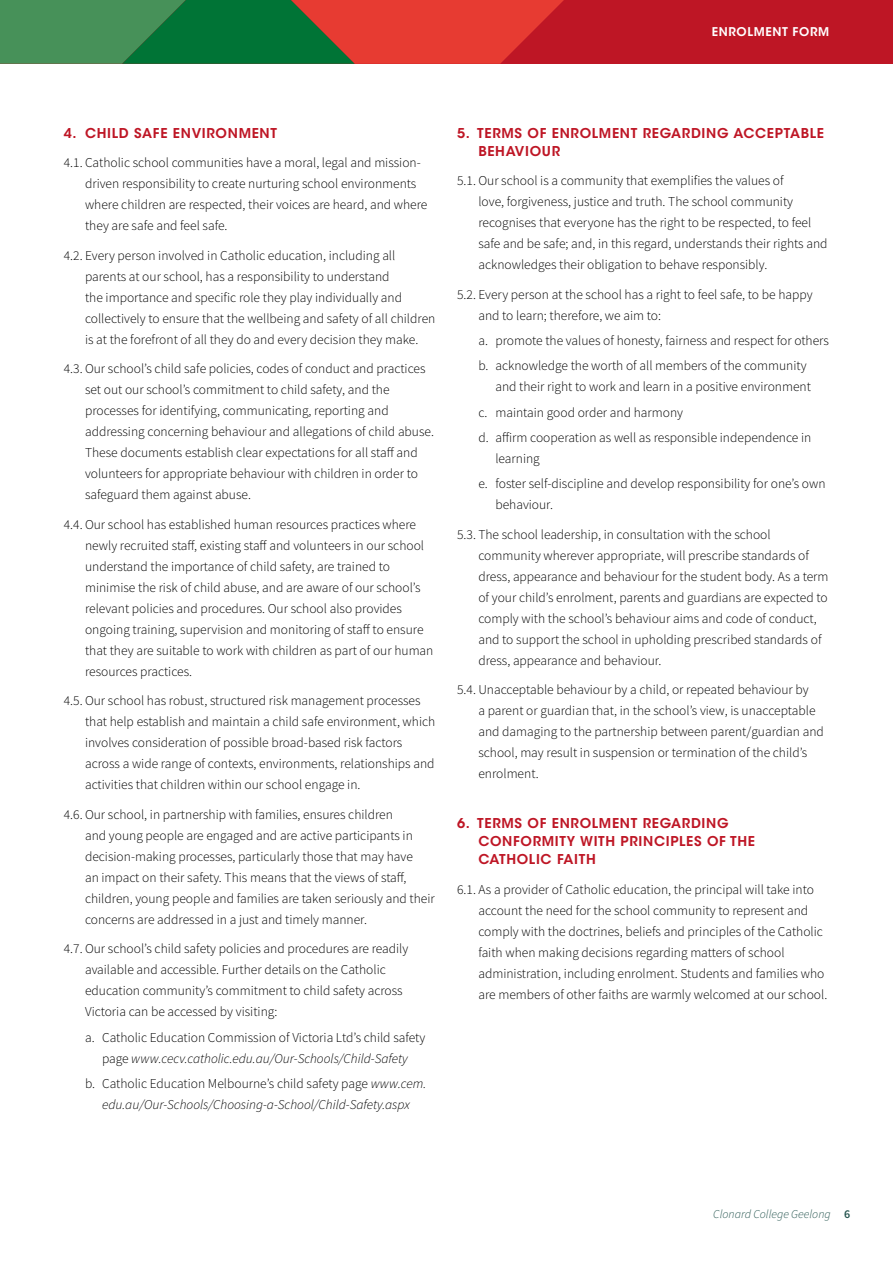
<style>
.page{position:relative;width:893px;height:1263px;background:#fff}
.page>*{position:absolute;margin:0;border:0;box-sizing:border-box;transform-origin:0 0}
.t1{font:300 13.5px/21px "Source Sans Pro";color:#000}
.t2{font:600 13.5px/18px "ITC Avant Garde Std";letter-spacing:.05em;color:#be1625}
.t3{font:italic 300 13.5px/21px "Source Sans Pro";color:#000;text-align:center}
.t4{font:italic 300 12px "Source Sans Pro";color:#24544e}
.t5{font:600 12px "ITC Avant Garde Std";letter-spacing:.05em;color:#fff}
.s1{font-style:italic}
.s2{font-style:normal}
.s3{font-weight:600;font-style:normal}
</style>
<div class="page">
<div style="left:0;top:0;width:893px;height:64px;background:#be1625"></div>
<svg style="left:0;top:0;width:564px;height:64px;background:#73613d"></svg>
<p class="t5" style="left:712px;top:27px;width:119px">ENROLMENT FORM</p>
<p class="t2" style="left:64px;top:124px;width:215px">4. CHILD SAFE ENVIRONMENT</p>
<p class="t1" style="left:85px;top:153px;width:344px;text-indent:-21px">4.1. Catholic school communities have a moral, legal and mission&shy;driven responsibility to create nurturing school environments where children are respected, their voices are heard, and where they are safe and feel safe.</p>
<p class="t1" style="left:85px;top:246px;width:352px;text-indent:-21px">4.2. Every person involved in Catholic education, including all parents at our school, has a responsibility to understand<br>the importance and specific role they play individually and collectively to ensure that the wellbeing and safety of all children is at the forefront of all they do and every decision they make.</p>
<p class="t1" style="left:85px;top:359px;width:350px;text-indent:-21px">4.3. Our school’s child safe policies, codes of conduct and practices set out our school’s commitment to child safety, and the processes for identifying, communicating, reporting and addressing concerning behaviour and allegations of child abuse.<br>These documents establish clear expectations for all staff and volunteers for appropriate behaviour with children in order to safeguard them against abuse.</p>
<p class="t1" style="left:85px;top:515px;width:350px;text-indent:-21px">4.4. Our school has established human resources practices where newly recruited staff, existing staff and volunteers in our school understand the importance of child safety, are trained to minimise the risk of child abuse, and are aware of our school’s relevant policies and procedures. Our school also provides ongoing training, supervision and monitoring of staff to ensure that they are suitable to work with children as part of our human resources practices.</p>
<p class="t1" style="left:85px;top:691px;width:352px;text-indent:-21px">4.5. Our school has robust, structured risk management processes that help establish and maintain a child safe environment, which involves consideration of possible broad-based risk factors across a wide range of contexts, environments, relationships and activities that children within our school engage in.</p>
<p class="t1" style="left:85px;top:805px;width:351px;text-indent:-21px">4.6. Our school, in partnership with families, ensures children<br>and young people are engaged and are active participants in decision-making processes, particularly those that may have<br>an impact on their safety. This means that the views of staff, children, young people and families are taken seriously and their concerns are addressed in a just and timely manner.</p>
<p class="t1" style="left:85px;top:939px;width:325px;text-indent:-21px">4.7. Our school’s child safety policies and procedures are readily available and accessible. Further details on the Catholic education community’s commitment to child safety across Victoria can be accessed by visiting:</p>
<p class="t1" style="left:85px;top:1028px;width:342px;text-align:center">a. Catholic Education Commission of Victoria Ltd’s child safety page <span class="s1">www.cecv.catholic.edu.au/Our-Schools/Child-Safety</span></p>
<p class="t3" style="left:85px;top:1074px;width:343px"><span class="s2">b. Catholic Education Melbourne’s child safety page</span> www.cem. edu.au/Our-Schools/Choosing-a-School/Child-Safety.aspx</p>
<p class="t2" style="left:478px;top:124px;width:347px;text-indent:-21px">5. TERMS OF ENROLMENT REGARDING ACCEPTABLE<br>BEHAVIOUR</p>
<p class="t1" style="left:478px;top:171px;width:351px;text-indent:-21px">5.1. Our school is a community that exemplifies the values of<br>love, forgiveness, justice and truth. The school community recognises that everyone has the right to be respected, to feel safe and be safe; and, in this regard, understands their rights and acknowledges their obligation to behave responsibly.</p>
<p class="t1" style="left:478px;top:285px;width:336px;text-indent:-21px">5.2. Every person at the school has a right to feel safe, to be happy and to learn; therefore, we aim to:</p>
<p class="t1" style="left:478px;top:329px;width:352px;line-height:25.2px">a. promote the values of honesty, fairness and respect for others b. acknowledge the worth of all members of the community</p>
<p class="t1" style="left:478px;top:375px;width:335px;line-height:25.2px;text-indent:17px">and their right to work and learn in a positive environment c. maintain good order and harmony<br>d. affirm cooperation as well as responsible independence in</p>
<p class="t1" style="left:478px;top:447px;width:349px;line-height:25.2px;text-indent:17px">learning<br>e. foster self-discipline and develop responsibility for one’s own</p>
<p class="t1" style="left:457px;top:491px;width:315px;line-height:29.5px;text-indent:38px">behaviour.<br>5.3. The school leadership, in consultation with the school</p>
<p class="t1" style="left:478px;top:546px;width:352px">community wherever appropriate, will prescribe standards of dress, appearance and behaviour for the student body. As a term of your child’s enrolment, parents and guardians are expected to comply with the school’s behaviour aims and code of conduct, and to support the school in upholding prescribed standards of dress, appearance and behaviour.</p>
<p class="t1" style="left:478px;top:680px;width:347px;text-indent:-21px">5.4. Unacceptable behaviour by a child, or repeated behaviour by<br>a parent or guardian that, in the school’s view, is unacceptable and damaging to the partnership between parent/guardian and school, may result in suspension or termination of the child’s enrolment.</p>
<p class="t2" style="left:478px;top:815px;width:278px;text-indent:-21px">6. TERMS OF ENROLMENT REGARDING<br>CONFORMITY WITH PRINCIPLES OF THE<br>CATHOLIC FAITH</p>
<p class="t1" style="left:478px;top:880px;width:350px;text-indent:-21px">6.1. As a provider of Catholic education, the principal will take into account the need for the school community to represent and comply with the doctrines, beliefs and principles of the Catholic faith when making decisions regarding matters of school administration, including enrolment. Students and families who are members of other faiths are warmly welcomed at our school.</p>
<p class="t4" style="left:713px;top:1209px;width:139px">Clonard College Geelong <span class="s3">6</span></p>
</div>
